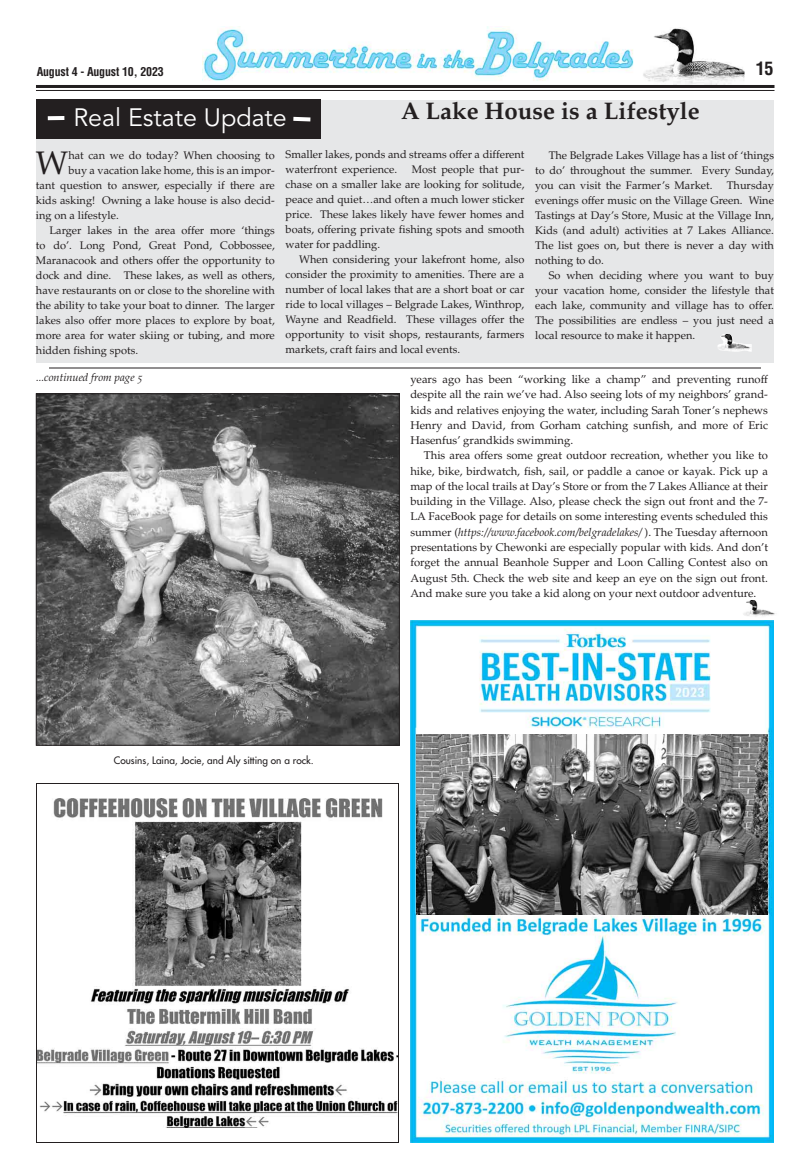
<style>
.page{position:relative;width:810px;height:1170px;background:#fff}
.page>*{position:absolute;margin:0;border:0;box-sizing:border-box;transform-origin:0 0}
.t1{font:32.6px "Palatino";color:#231f20}
.t2{font:25px "Avenir";color:#fff}
.t3{font:700 24px "Palatino";color:#231f20}
.t4{font:700 condensed 18px "Helvetica";color:#231f20}
.t5{font:700 condensed 12px "Helvetica";letter-spacing:-.015em;color:#231f20}
.t6{font:11.2px/15.3px "Palatino";color:#231f20;text-align:justify}
.t7{font:11px/15px "Palatino";color:#231f20;text-align:justify}
.t8{font:11px "Palatino Italic Os F";color:#231f20}
.t9{font:10px "Futura";color:#231f20}
.s1{font-style:italic}
</style>
<div class="page">
<img style="left:203px;top:27px;width:431px;height:54px">
<img style="left:684px;top:29px;width:60px;height:56px">
<hr style="left:36px;top:85px;width:739px;height:3px;background:#231f20">
<hr style="left:36px;top:90px;width:739px;height:1px;background:#231f20">
<hr style="left:49px;top:368px;width:712px;height:1px;background:#231f20">
<img style="left:410px;top:620px;width:364px;height:523px">
<div style="left:36px;top:100px;width:738px;height:262px;background:#e6e7e8"></div>
<div style="left:36px;top:99px;width:284px;height:40px;background:#231f20"></div>
<svg style="left:48px;top:116px;width:16px;height:4px"></svg>
<svg style="left:293px;top:116px;width:18px;height:6px"></svg>
<img style="left:755px;top:600px;width:20px;height:17px">
<img style="left:729px;top:334px;width:23px;height:18px">
<img style="left:416px;top:734px;width:352px;height:180px">
<img style="left:38px;top:396px;width:360px;height:348px">
<div style="left:36px;top:394px;width:364px;height:352px;border:1px solid #231f20"></div>
<img style="left:38px;top:798px;width:359px;height:330px">
<div style="left:36px;top:783px;width:363px;height:360px;border:1px solid #231f20"></div>
<p class="t5" style="left:37px;top:67px;width:129px">August 4 - August 10, 2023</p>
<h3 class="t4" style="left:756px;top:61px;width:19px">15</h3>
<h2 class="t2" style="left:74px;top:107px;width:215px">Real Estate Update</h2>
<h3 class="t3" style="left:401px;top:102px;width:300px">A Lake House is a Lifestyle</h3>
<p class="t7" style="left:286px;top:148px;width:240px">Smaller lakes, ponds and streams offer a different waterfront experience.</p>
<h1 class="t1" style="left:36px;top:150px;width:34px">W</h1>
<p class="t7" style="left:68px;top:149px;width:208px">hat can we do today? When choosing to</p>
<p class="t7" style="left:535px;top:149px;width:240px;text-indent:14px">The Belgrade Lakes Village has a list of ‘things to do’ throughout the summer. Every Sunday, you can visit the Farmer’s Market.</p>
<p class="t7" style="left:286px;top:163px;width:240px;text-indent:126px">Most people that pur&shy;chase on a smaller lake are looking for solitude, peace and quiet…and often a much lower sticker price. These lakes likely have fewer homes and boats, offering private fishing spots and smooth water for paddling.</p>
<p class="t7" style="left:286px;top:253px;width:240px;text-indent:14px">When considering your lakefront home, also consider the proximity to amenities. There are a number of local lakes that are a short boat or car ride to local villages – Belgrade Lakes, Winthrop, Wayne and Readfield. These villages offer the opportunity to visit shops, restaurants, farmers markets, craft fairs and local events.</p>
<p class="t7" style="left:68px;top:164px;width:208px">buy a vacation lake home, this is an impor-</p>
<p class="t7" style="left:36px;top:179px;width:240px">tant question to answer, especially if there are</p>
<p class="t7" style="left:36px;top:194px;width:240px">kids asking! Owning a lake house is also decid-</p>
<p class="t7" style="left:36px;top:209px;width:84px">ing on a lifestyle.</p>
<p class="t7" style="left:50px;top:224px;width:227px">Larger lakes in the area offer more ‘things</p>
<p class="t7" style="left:36px;top:239px;width:240px">to do’. Long Pond, Great Pond, Cobbossee,</p>
<p class="t7" style="left:36px;top:254px;width:240px">Maranacook and others offer the opportunity to</p>
<p class="t7" style="left:36px;top:269px;width:240px">dock and dine. These lakes, as well as others,</p>
<p class="t7" style="left:36px;top:284px;width:240px">have restaurants on or close to the shoreline with</p>
<p class="t7" style="left:36px;top:299px;width:240px">the ability to take your boat to dinner. The larger</p>
<p class="t7" style="left:36px;top:314px;width:240px">lakes also offer more places to explore by boat,</p>
<p class="t7" style="left:36px;top:329px;width:240px">more area for water skiing or tubing, and more</p>
<p class="t7" style="left:36px;top:344px;width:104px">hidden fishing spots.</p>
<p class="t7" style="left:535px;top:179px;width:240px;text-indent:192px">Thursday evenings offer music on the Village Green. Wine Tastings at Day’s Store, Music at the Village Inn, Kids (and adult) activities at 7 Lakes Alliance.<br>The list goes on, but there is never a day with nothing to do.</p>
<p class="t7" style="left:535px;top:269px;width:240px;text-indent:14px">So when deciding where you want to buy your vacation home, consider the lifestyle that each lake, community and village has to offer.<br>The possibilities are endless – you just need a local resource to make it happen.</p>
<p class="t8" style="left:36px;top:373px;width:108px">...continued from page 5</p>
<p class="t9" style="left:114px;top:755px;width:201px">Cousins, Laina, Jocie, and Aly sitting on a rock.</p>
<p class="t6" style="left:410px;top:373px;width:359px">years ago has been “working like a champ” and preventing runoff despite all the rain we’ve had. Also seeing lots of my neighbors’ grand&shy;kids and relatives enjoying the water, including Sarah Toner’s nephews Henry and David, from Gorham catching sunfish, and more of Eric Hasenfus’ grandkids swimming.</p>
<p class="t6" style="left:410px;top:449px;width:359px;text-indent:14px">This area offers some great outdoor recreation, whether you like to hike, bike, birdwatch, fish, sail, or paddle a canoe or kayak. Pick up a map of the local trails at Day’s Store or from the 7 Lakes Alliance at their building in the Village. Also, please check the sign out front and the 7- LA FaceBook page for details on some interesting events scheduled this summer (<span class="s1">https://www.facebook.com/belgradelakes/</span> ). The Tuesday afternoon presentations by Chewonki are especially popular with kids. And don’t forget the annual Beanhole Supper and Loon Calling Contest also on August 5th. Check the web site and keep an eye on the sign out front.<br>And make sure you take a kid along on your next outdoor adventure.</p>
</div>
